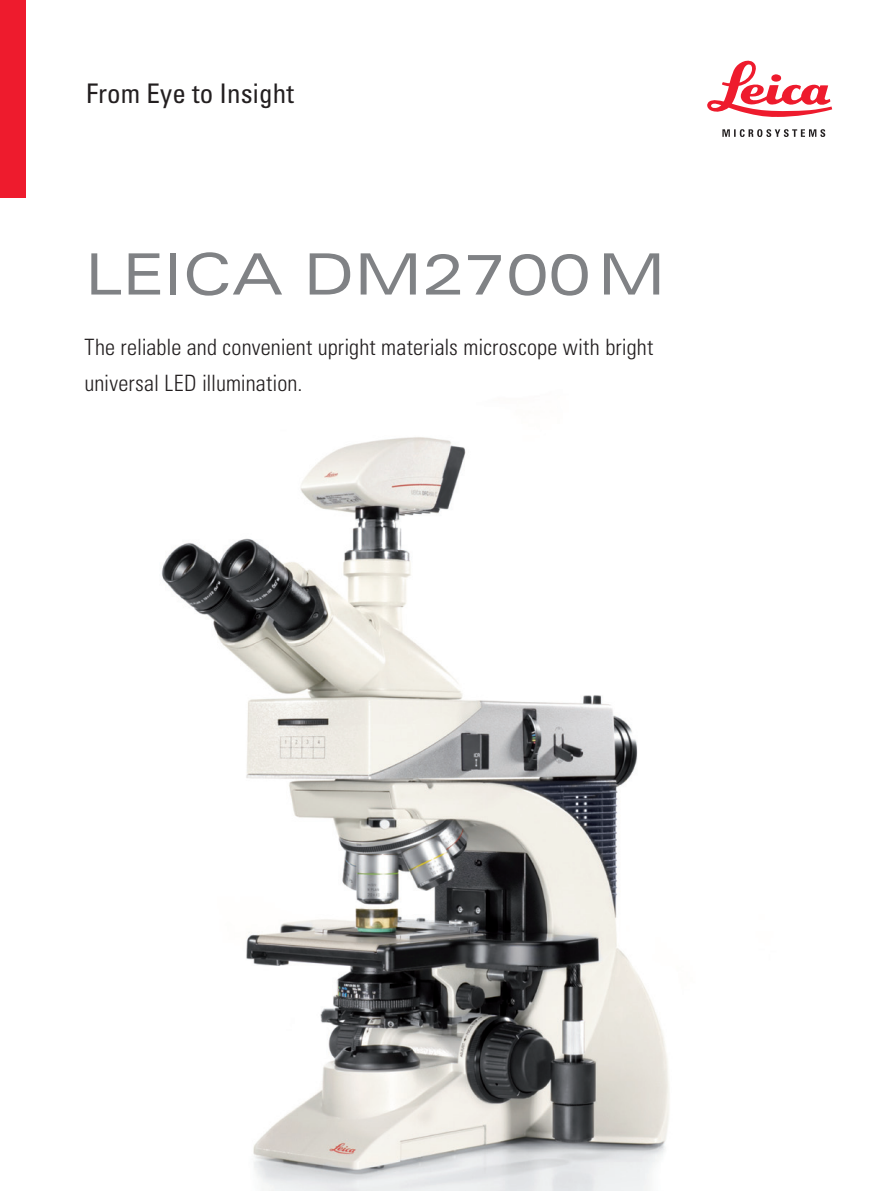
<style>
.page{position:relative;width:893px;height:1191px;background:#fff}
.page>*{position:absolute;margin:0;border:0;box-sizing:border-box;transform-origin:0 0}
.t1{font:expanded 57px "Univers LT Std";color:#808285}
.t2{font:condensed 27px "Univers LT Std";letter-spacing:.005em;color:#231f20}
.t3{font:300 condensed 22.5px/36px "Univers LT Std";letter-spacing:.005em;color:#231f20}
</style>
<div class="page">
<img style="left:161px;top:437px;width:508px;height:754px">
<svg style="left:707px;top:60px;width:125px;height:57px"></svg>
<svg style="left:722px;top:129px;width:103px;height:8px"></svg>
<div style="left:0;top:0;width:25px;height:198px;background:#ee1b2d"></div>
<p class="t2" style="left:86px;top:77px;width:209px">From Eye to Insight</p>
<h1 class="t1" style="left:84px;top:241px;width:582px">LEICA DM2700M</h1>
<p class="t3" style="left:84px;top:329px;width:570px">The reliable and convenient upright materials microscope with bright universal LED illumination.</p>
</div>
